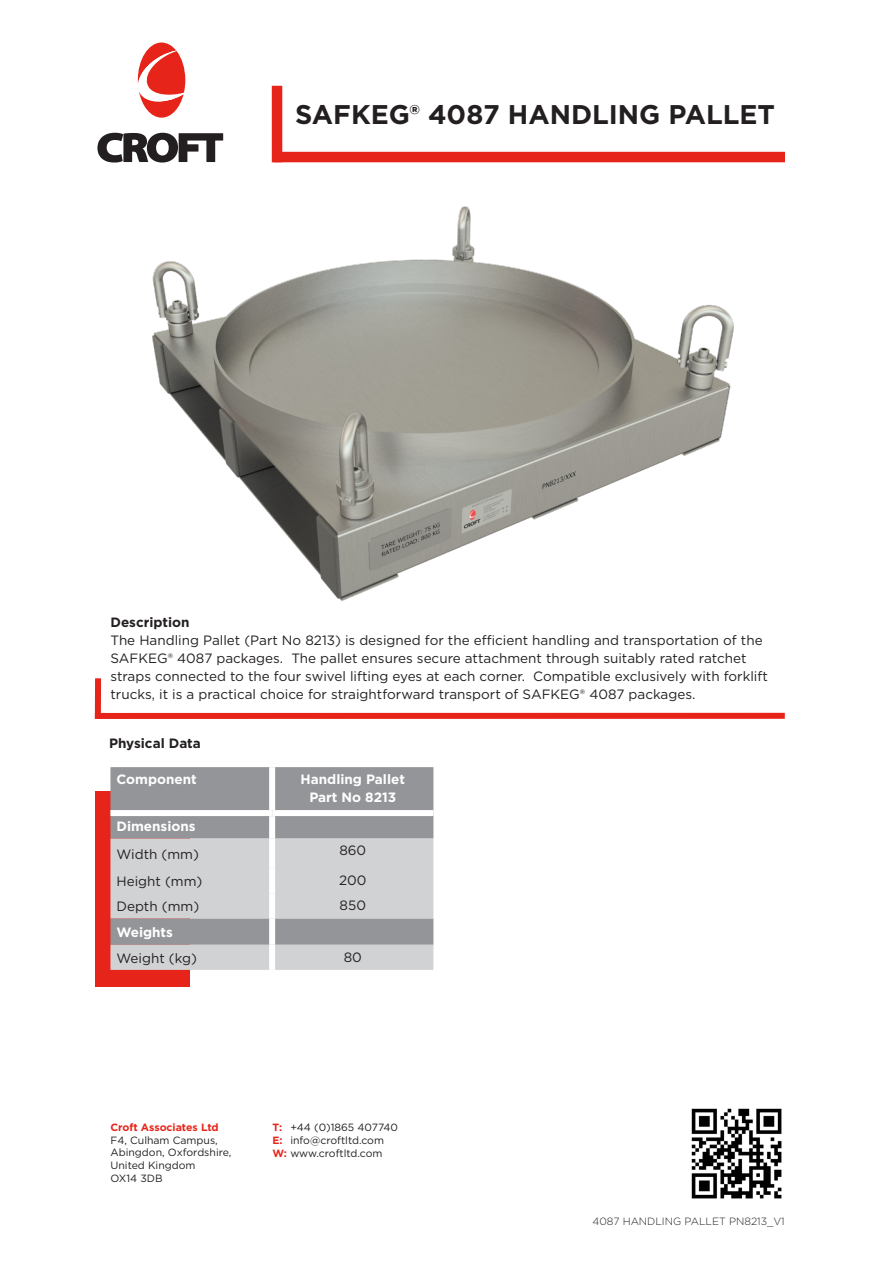
<style>
.page{position:relative;width:893px;height:1263px;background:#fff}
.page>*{position:absolute;margin:0;border:0;box-sizing:border-box;transform-origin:0 0}
.t1{font:700 27px "Gotham";color:#231f20}
.t2{font:13.5px/18px "Gotham";color:#231f20}
.t3{font:700 13.5px "Gotham";color:#fff}
.t4{font:700 13.5px "Gotham";color:#231f20}
.t5{font:10.5px "Gotham";color:#231f20}
.t6{font:300 10.5px "Gotham";color:#231f20}
.t7{font:700 10.5px "Gotham";color:#e72419}
.s1{font-weight:700;color:#e72419}
</style>
<div class="page">
<svg style="left:97px;top:133px;width:126px;height:30px"></svg>
<svg style="left:138px;top:43px;width:47px;height:75px"></svg>
<div style="left:272px;top:86px;width:10px;height:76px;background:#e72419"></div>
<div style="left:273px;top:152px;width:512px;height:10px;background:#e72419"></div>
<img style="left:152px;top:206px;width:582px;height:395px">
<div style="left:95px;top:678px;width:6px;height:40px;background:#e72419"></div>
<div style="left:95px;top:713px;width:690px;height:6px;background:#e72419"></div>
<div style="left:95px;top:791px;width:95px;height:195px;background:#e72419"></div>
<div style="left:110px;top:767px;width:323px;height:71px;background:#939598"></div>
<svg style="left:110px;top:838px;width:323px;height:132px;background:#c4c5c7"></svg>
<div style="left:269px;top:767px;width:6px;height:43px;background:#fff"></div>
<div style="left:269px;top:816px;width:6px;height:22px;background:#fff"></div>
<div style="left:269px;top:838px;width:6px;height:30px;background:#fff"></div>
<div style="left:269px;top:868px;width:6px;height:25px;background:#fff"></div>
<div style="left:269px;top:893px;width:6px;height:25px;background:#fff"></div>
<div style="left:269px;top:918px;width:6px;height:27px;background:#fff"></div>
<div style="left:269px;top:945px;width:6px;height:25px;background:#fff"></div>
<div style="left:110px;top:810px;width:162px;height:6px;background:#fff"></div>
<div style="left:272px;top:810px;width:161px;height:6px;background:#fff"></div>
<img style="left:691px;top:1108px;width:91px;height:91px">
<p class="t1" style="left:295px;top:96px;width:481px">SAFKEG® 4087 HANDLING PALLET</p>
<p class="t4" style="left:110px;top:614px;width:81px">Description</p>
<p class="t2" style="left:110px;top:631px;width:659px">The Handling Pallet (Part No 8213) is designed for the efficient handling and transportation of the SAFKEG® 4087 packages. The pallet ensures secure attachment through suitably rated ratchet straps connected to the four swivel lifting eyes at each corner. Compatible exclusively with forklift trucks, it is a practical choice for straightforward transport of SAFKEG® 4087 packages.</p>
<p class="t4" style="left:109px;top:734px;width:93px">Physical Data</p>
<p class="t3" style="left:116px;top:770px;width:82px">Component</p>
<p class="t3" style="left:301px;top:770px;width:106px">Handling Pallet</p>
<p class="t3" style="left:309px;top:788px;width:88px">Part No 8213</p>
<p class="t3" style="left:116px;top:817px;width:81px">Dimensions</p>
<p class="t2" style="left:116px;top:845px;width:84px">Width (mm)</p>
<p class="t2" style="left:339px;top:841px;width:28px">860</p>
<p class="t2" style="left:116px;top:872px;width:87px">Height (mm)</p>
<p class="t2" style="left:339px;top:871px;width:29px">200</p>
<p class="t2" style="left:116px;top:897px;width:84px">Depth (mm)</p>
<p class="t2" style="left:340px;top:896px;width:28px">850</p>
<p class="t3" style="left:116px;top:923px;width:58px">Weights</p>
<p class="t2" style="left:116px;top:949px;width:82px">Weight (kg)</p>
<p class="t2" style="left:344px;top:947px;width:20px">80</p>
<p class="t7" style="left:110px;top:1120px;width:110px">Croft Associates Ltd</p>
<p class="t5" style="left:110px;top:1133px;width:109px">F4, Culham Campus,</p>
<p class="t5" style="left:110px;top:1146px;width:123px">Abingdon, Oxfordshire,</p>
<p class="t5" style="left:110px;top:1158px;width:87px">United Kingdom</p>
<p class="t5" style="left:110px;top:1171px;width:54px">OX14 3DB</p>
<p class="t5" style="left:272px;top:1121px;width:127px"><span class="s1">T:</span> +44 (0)1865 407740</p>
<p class="t5" style="left:272px;top:1133px;width:113px"><span class="s1">E:</span> info@croftltd.com</p>
<p class="t5" style="left:272px;top:1146px;width:112px"><span class="s1">W:</span> www.croftltd.com</p>
<p class="t6" style="left:592px;top:1214px;width:194px">4087 HANDLING PALLET PN8213_V1</p>
</div>
